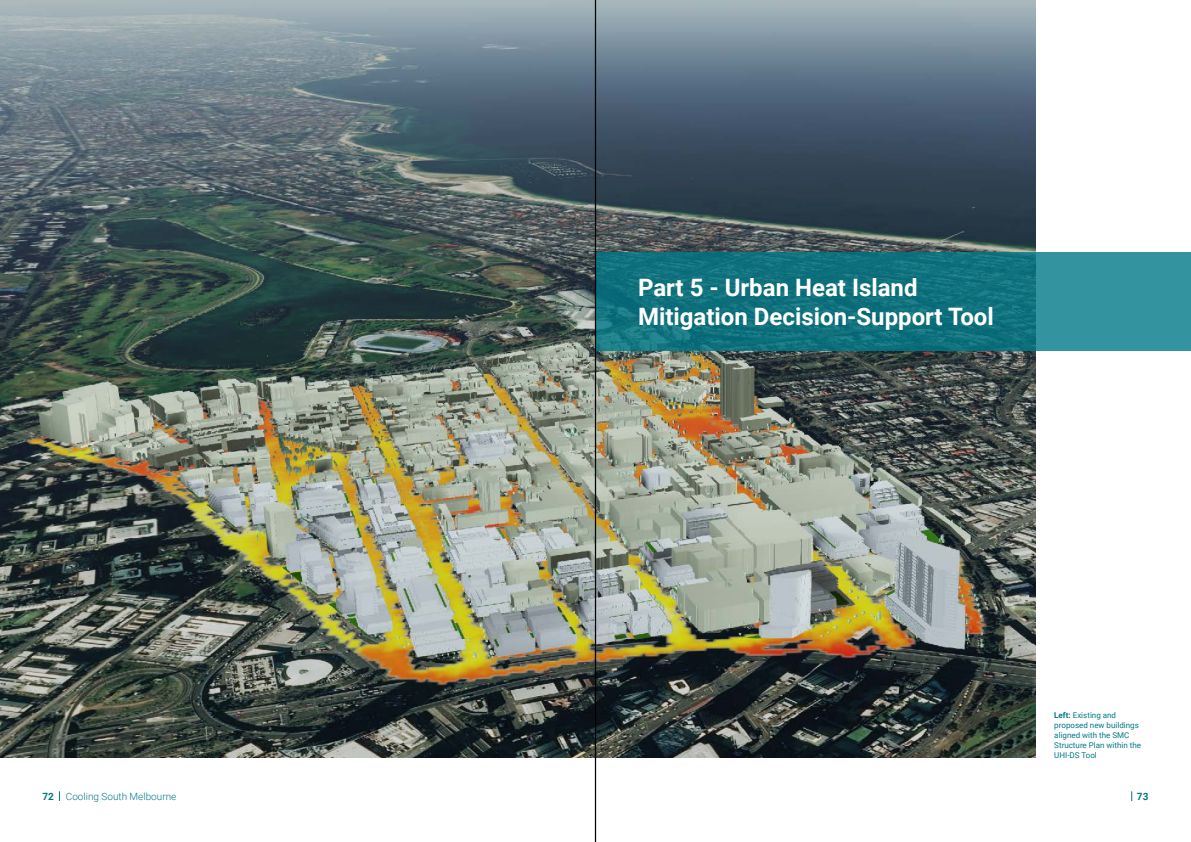
<style>
.page{position:relative;width:1191px;height:842px;background:#fff}
.page>*{position:absolute;margin:0;border:0;box-sizing:border-box;transform-origin:0 0}
.t1{font:700 24px/28.8px "Roboto";color:#fff}
.t2{font:300 10px "Roboto";color:#007887}
.t3{font:700 10px "Roboto";color:#007887}
.t4{font:8px/10px "Roboto";color:#007887}
.s1{font-weight:700}
</style>
<div class="page">
<img style="left:0;top:0;width:1035px;height:758px">
<svg style="left:596px;top:253px;width:595px;height:98px;background:#197a86"></svg>
<hr style="left:595px;top:0;width:1px;height:842px;background:#000">
<h1 class="t1" style="left:638px;top:273px;width:357px">Part 5 - Urban Heat Island<br>Mitigation Decision-Support Tool</h1>
<p class="t4" style="left:1054px;top:710px;width:88px"><span class="s1">Left:</span> Existing and proposed new buildings aligned with the SMC<br>Structure Plan within the<br>UHI-DS Tool</p>
<p class="t2" style="left:43px;top:789px;width:135px"><span class="s1">72</span> Cooling South Melbourne</p>
<p class="t3" style="left:1137px;top:789px;width:13px">73</p>
</div>
